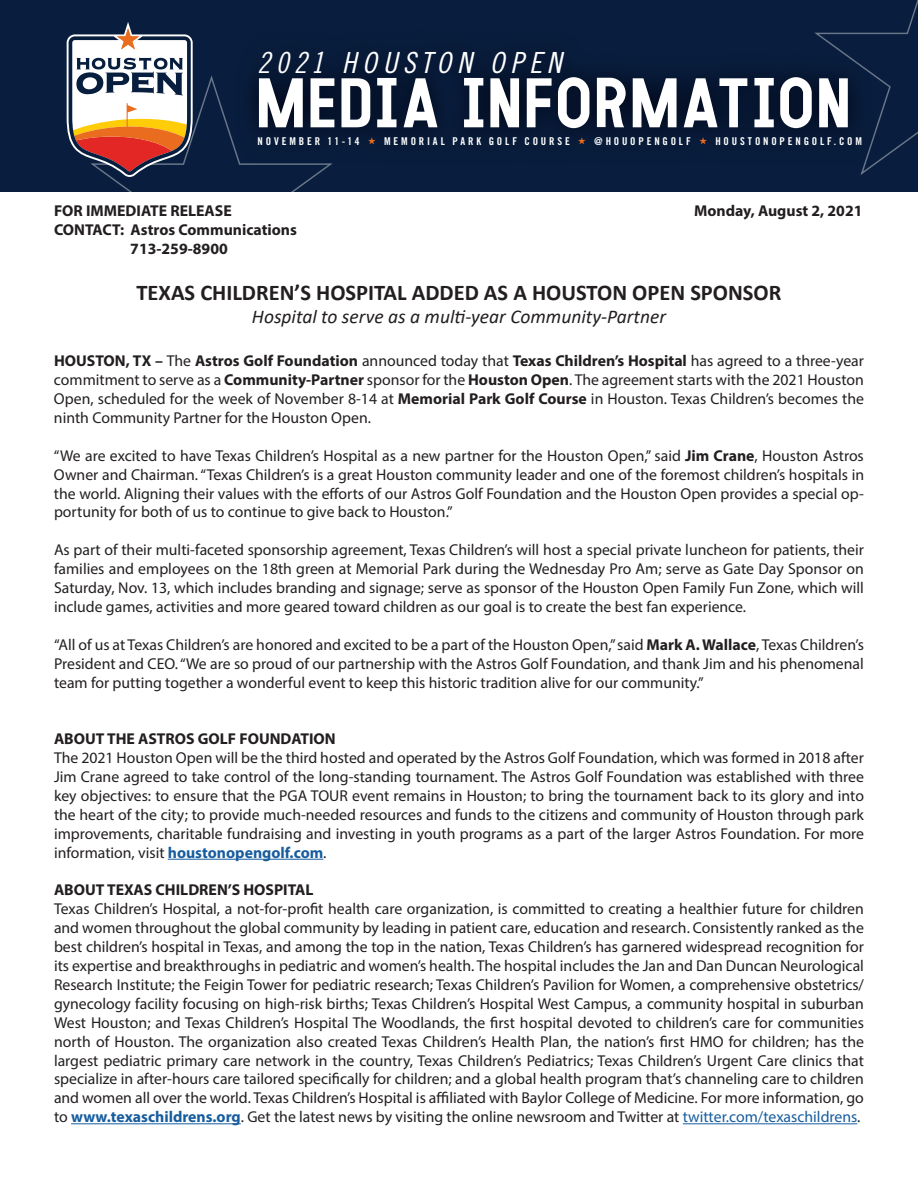
<style>
.page{position:relative;width:918px;height:1188px;background:#fff}
.page>*{position:absolute;margin:0;border:0;box-sizing:border-box;transform-origin:0 0}
.t1{font:69.9px "MODULAR 14";letter-spacing:.06em;color:#fff}
.t2{font:29.1px "Trade Gothic Cond Eighteen Obl";letter-spacing:.185em;color:#fff}
.t3{font:700 22.5px "Calibri";color:#231f20}
.t4{font:italic 19.5px "Calibri";color:#231f20}
.t5{font:15.75px/18.9px "Myriad Pro";color:#231f20;text-align:justify}
.t6{font:700 15.75px/18.9px "Myriad Pro";color:#231f20;text-align:center}
.t7{font:10.8px "Trade Gothic Bold Cond Twenty";letter-spacing:.26em;color:#fff}
.s1{font-weight:700}
.s2{font-weight:700;color:#175d9e}
.s3{color:#175d9e}
</style>
<div class="page">
<div style="left:0;top:0;width:918px;height:192px;background:#091e3e"></div>
<svg style="left:896px;top:0;width:22px;height:149px"></svg>
<img style="left:333px;top:32px;width:563px;height:143px">
<svg style="left:67px;top:22px;width:266px;height:170px"></svg>
<hr style="left:168px;top:859px;width:155px;height:1px;background:#175d9e">
<hr style="left:71px;top:1123px;width:170px;height:1px;background:#175d9e">
<hr style="left:683px;top:1123px;width:174px;height:1px;background:#175d9e">
<svg style="left:368px;top:137px;width:8px;height:7px"></svg>
<svg style="left:578px;top:137px;width:8px;height:7px"></svg>
<svg style="left:699px;top:137px;width:8px;height:7px"></svg>
<h2 class="t2" style="left:258px;top:45px;width:305px">2021 HOUSTON OPEN</h2>
<h1 class="t1" style="left:258px;top:70px;width:593px">MEDIA INFORMATION</h1>
<p class="t7" style="left:258px;top:134px;width:104px">NOVEMBER 11-14</p>
<p class="t7" style="left:384px;top:134px;width:187px">MEMORIAL PARK GOLF COURSE</p>
<p class="t7" style="left:594px;top:134px;width:98px">@HOUOPENGOLF</p>
<p class="t7" style="left:715px;top:134px;width:148px">HOUSTONOPENGOLF.COM</p>
<p class="t6" style="left:54px;top:201px;width:179px">FOR IMMEDIATE RELEASE</p>
<p class="t6" style="left:694px;top:201px;width:170px">Monday, August 2, 2021</p>
<p class="t6" style="left:54px;top:220px;width:245px">CONTACT: Astros Communications<br>713-259-8900</p>
<h3 class="t3" style="left:136px;top:276px;width:647px">TEXAS CHILDREN’S HOSPITAL ADDED AS A HOUSTON OPEN SPONSOR</h3>
<p class="t4" style="left:252px;top:303px;width:416px">Hospital to serve as a multi-year Community-Partner</p>
<p class="t5" style="left:54px;top:351px;width:812px"><span class="s1">HOUSTON, TX –</span> The <span class="s1">Astros Golf Foundation</span> announced today that <span class="s1">Texas Children’s Hospital</span> has agreed to a three-year commitment to serve as a <span class="s1">Community-Partner</span> sponsor for the <span class="s1">Houston Open</span>. The agreement starts with the 2021 Houston Open, scheduled for the week of November 8-14 at <span class="s1">Memorial Park Golf Course</span> in Houston. Texas Children’s becomes the ninth Community Partner for the Houston Open.</p>
<p class="t5" style="left:54px;top:446px;width:812px">“We are excited to have Texas Children’s Hospital as a new partner for the Houston Open,” said <span class="s1">Jim Crane</span>, Houston Astros Owner and Chairman. “Texas Children’s is a great Houston community leader and one of the foremost children’s hospitals in the world. Aligning their values with the efforts of our Astros Golf Foundation and the Houston Open provides a special op&shy;portunity for both of us to continue to give back to Houston.”</p>
<p class="t5" style="left:54px;top:540px;width:812px">As part of their multi-faceted sponsorship agreement, Texas Children’s will host a special private luncheon for patients, their families and employees on the 18th green at Memorial Park during the Wednesday Pro Am; serve as Gate Day Sponsor on Saturday, Nov. 13, which includes branding and signage; serve as sponsor of the Houston Open Family Fun Zone, which will include games, activities and more geared toward children as our goal is to create the best fan experience.</p>
<p class="t5" style="left:54px;top:635px;width:811px">“All of us at Texas Children’s are honored and excited to be a part of the Houston Open,” said <span class="s1">Mark A. Wallace</span>, Texas Children’s President and CEO. “We are so proud of our partnership with the Astros Golf Foundation, and thank Jim and his phenomenal team for putting together a wonderful event to keep this historic tradition alive for our community.”</p>
<p class="t6" style="left:54px;top:729px;width:283px">ABOUT THE ASTROS GOLF FOUNDATION</p>
<p class="t5" style="left:54px;top:748px;width:812px">The 2021 Houston Open will be the third hosted and operated by the Astros Golf Foundation, which was formed in 2018 after Jim Crane agreed to take control of the long-standing tournament. The Astros Golf Foundation was established with three key objectives: to ensure that the PGA TOUR event remains in Houston; to bring the tournament back to its glory and into the heart of the city; to provide much-needed resources and funds to the citizens and community of Houston through park improvements, charitable fundraising and investing in youth programs as a part of the larger Astros Foundation. For more information, visit <span class="s2">houstonopengolf.com</span>.</p>
<p class="t6" style="left:54px;top:880px;width:261px">ABOUT TEXAS CHILDREN’S HOSPITAL</p>
<p class="t5" style="left:54px;top:899px;width:812px">Texas Children’s Hospital, a not-for-profit health care organization, is committed to creating a healthier future for children and women throughout the global community by leading in patient care, education and research. Consistently ranked as the best children’s hospital in Texas, and among the top in the nation, Texas Children’s has garnered widespread recognition for its expertise and breakthroughs in pediatric and women’s health. The hospital includes the Jan and Dan Duncan Neurological Research Institute; the Feigin Tower for pediatric research; Texas Children’s Pavilion for Women, a comprehensive obstetrics/ gynecology facility focusing on high-risk births; Texas Children’s Hospital West Campus, a community hospital in suburban West Houston; and Texas Children’s Hospital The Woodlands, the first hospital devoted to children’s care for communities north of Houston. The organization also created Texas Children’s Health Plan, the nation’s first HMO for children; has the largest pediatric primary care network in the country, Texas Children’s Pediatrics; Texas Children’s Urgent Care clinics that specialize in after-hours care tailored specifically for children; and a global health program that’s channeling care to children and women all over the world. Texas Children’s Hospital is affiliated with Baylor College of Medicine. For more information, go to <span class="s2">www.texaschildrens.org</span>. Get the latest news by visiting the online newsroom and Twitter at <span class="s3">twitter.com/texaschildrens</span>.</p>
</div>
